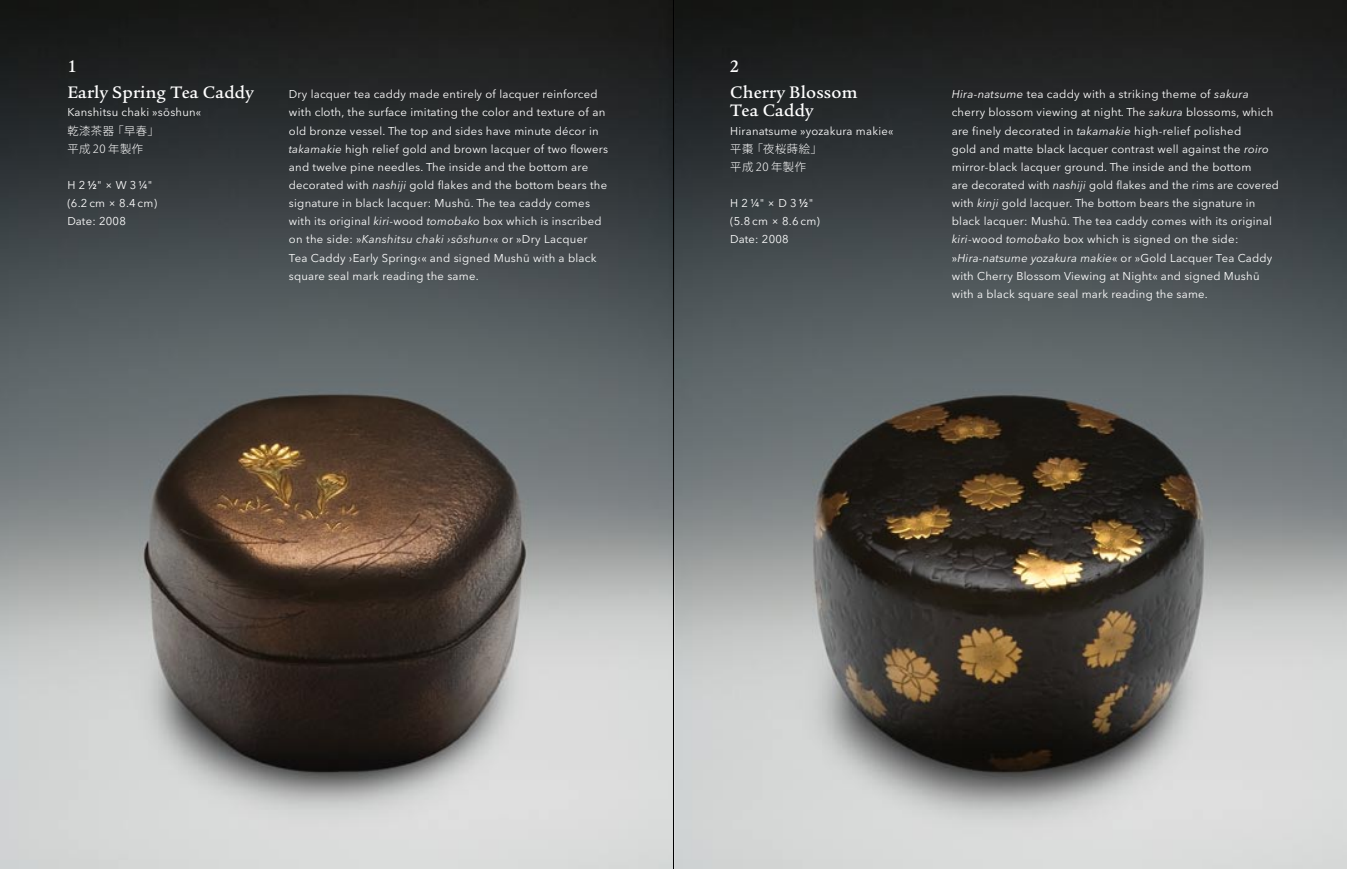
<style>
.page{position:relative;width:1347px;height:869px;background:#fff}
.page>*{position:absolute;margin:0;border:0;box-sizing:border-box;transform-origin:0 0}
.t1{font:500 18.12px/26.5px "Legacy Serif";letter-spacing:.01em;color:#fff}
.t2{font:11.25px/18.1px "Avenir Next LT Pro";letter-spacing:.02em;color:#fff}
.t3{font:300 11.25px/18.1px "Koz Go Std";letter-spacing:.05em;color:#fff}
.s1{font-weight:500}
.s2{font-style:italic}
</style>
<div class="page">
<img style="left:0;top:0;width:1346px;height:868px">
<hr style="left:673px;top:0;width:1px;height:868px;background:#000">
<h1 class="t1" style="left:67px;top:53px;width:188px">1<br>Early Spring Tea Caddy</h1>
<p class="t2" style="left:67px;top:103px;width:135px">Kanshitsu chaki »sōshun«</p>
<p class="t3" style="left:67px;top:121px;width:93px">乾漆茶器 「早春」平成 20 年製作</p>
<p class="t2" style="left:67px;top:176px;width:91px">H 2<span class="s1">½</span>" × W 3¼" (6.2 cm × 8.4 cm)<br>Date: 2008</p>
<p class="t2" style="left:289px;top:85px;width:321px">Dry lacquer tea caddy made entirely of lacquer reinforced with cloth, the surface imitating the color and texture of an old bronze vessel. The top and sides have minute décor in <span class="s2">takamakie</span> high relief gold and brown lacquer of two flowers and twelve pine needles. The inside and the bottom are decorated with <span class="s2">nashiji</span> gold flakes and the bottom bears the signature in black lacquer: Mushū. The tea caddy comes with its original <span class="s2">kiri</span>-wood <span class="s2">tomobako</span> box which is inscribed on the side: »<span class="s2">Kanshitsu chaki ›sōshun</span>‹« or »Dry Lacquer Tea Caddy ›Early Spring‹« and signed Mushū with a black square seal mark reading the same.</p>
<h1 class="t1" style="left:730px;top:53px;width:129px">2<br>Cherry Blossom</h1>
<h1 class="t1" style="left:730px;top:97px;width:85px">Tea Caddy</h1>
<p class="t2" style="left:730px;top:121px;width:165px">Hiranatsume »yozakura makie«</p>
<p class="t3" style="left:730px;top:140px;width:93px">平棗 「夜桜蒔絵」平成 20 年製作</p>
<p class="t2" style="left:730px;top:194px;width:91px">H 2¼" × D 3<span class="s1">½</span>" (5.8 cm × 8.6 cm)<br>Date: 2008</p>
<p class="t2" style="left:951px;top:85px;width:329px"><span class="s2">Hira-natsume</span> tea caddy with a striking theme of <span class="s2">sakura </span>cherry blossom viewing at night. The <span class="s2">sakura</span> blossoms, which are finely decorated in <span class="s2">takamakie</span> high-relief polished<br>gold and matte black lacquer contrast well against the <span class="s2">roiro </span>mirror-black lacquer ground. The inside and the bottom<br>are decorated with <span class="s2">nashiji</span> gold flakes and the rims are covered with <span class="s2">kinji</span> gold lacquer. The bottom bears the signature in black lacquer: Mushū. The tea caddy comes with its original <span class="s2">kiri</span>-wood <span class="s2">tomobako</span> box which is signed on the side: »<span class="s2">Hira-natsume yozakura makie</span>« or »Gold Lacquer Tea Caddy with Cherry Blossom Viewing at Night« and signed Mushū with a black square seal mark reading the same.</p>
</div>
